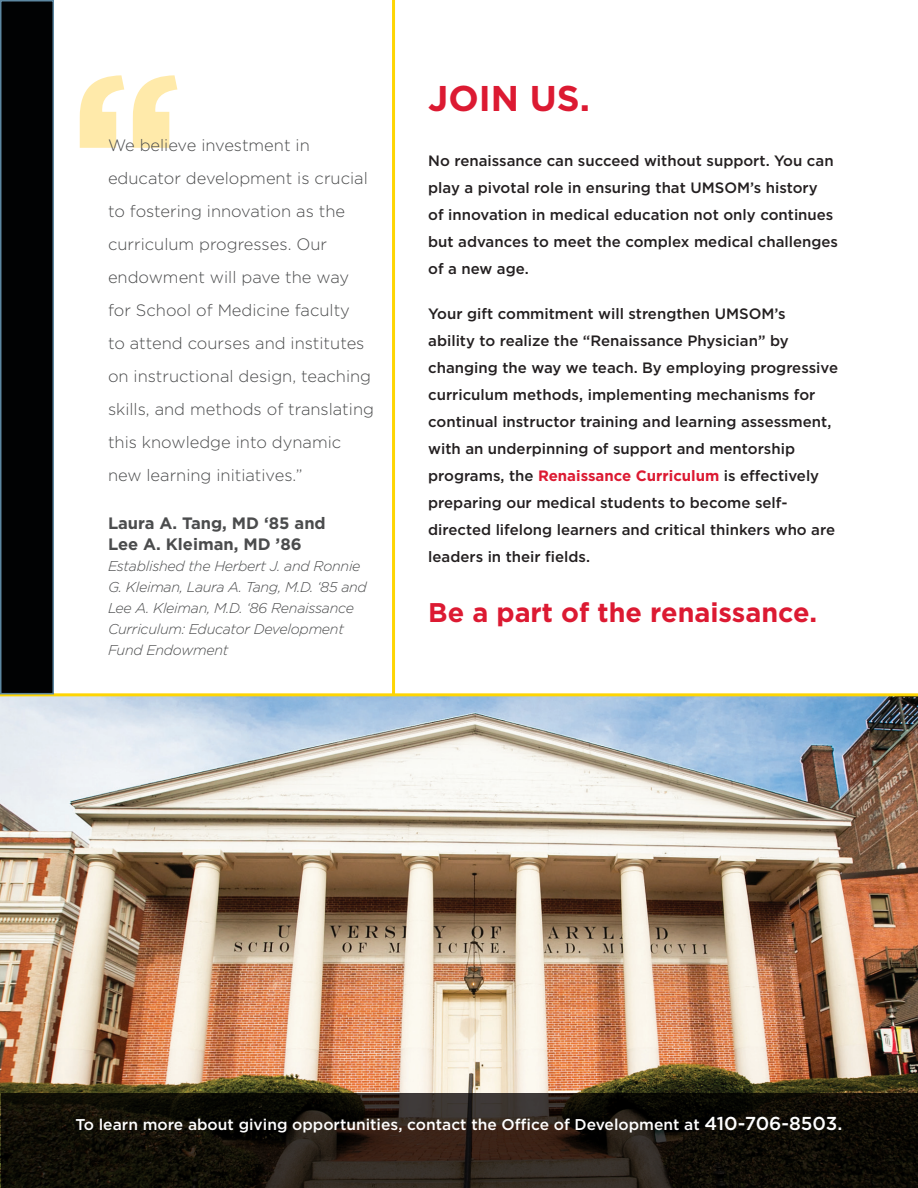
<style>
.page{position:relative;width:918px;height:1188px;background:#fff}
.page>*{position:absolute;margin:0;border:0;box-sizing:border-box;transform-origin:0 0}
.t1{font:700 225px "Gotham";color:#ffeaaa}
.t2{font:700 35.85px "Gotham";color:#dc1a32}
.t3{font:700 27px "Gotham";color:#dc1a32}
.t4{font:300 16.5px/33px "Gotham";color:#4b4c4d}
.t5{font:700 16.5px/21.6px "Gotham";color:#4b4c4d}
.t6{font:500 15.6px "Gotham";color:#fff}
.t7{font:500 15px/27px "Gotham";color:#231f20}
.t8{font:italic 300 14.25px/21px "Gotham";letter-spacing:-.02em;color:#4b4c4d}
.s1{font-weight:700;color:#dc1a32}
.s2{font-size:18.75px}
</style>
<div class="page">
<img style="left:0;top:696px;width:918px;height:492px">
<hr style="left:0;top:693px;width:918px;height:3px;background:#fed503">
<div style="left:1px;top:1px;width:52px;height:693px;background:#010203"></div>
<div style="left:0;top:0;width:54px;height:694px;border:2px solid #5c87a1"></div>
<hr style="left:392px;top:0;width:3px;height:694px;background:#fed503">
<svg style="left:1px;top:1094px;width:917px;height:94px;background:#1b150e"></svg>
<svg style="left:0;top:589px;width:1px;height:200px"></svg>
<p class="t1" style="left:67px;top:5px;width:119px">‘‘</p>
<p class="t4" style="left:108px;top:128px;width:268px">We believe investment in educator development is crucial to fostering innovation as the curriculum progresses. Our endowment will pave the way for School of Medicine faculty<br>to attend courses and institutes on instructional design, teaching skills, and methods of translating this knowledge into dynamic new learning initiatives.”</p>
<p class="t5" style="left:108px;top:512px;width:219px">Laura A. Tang, MD ‘85 and<br>Lee A. Kleiman, MD ’86</p>
<p class="t8" style="left:108px;top:555px;width:260px">Established the Herbert J. and Ronnie<br>G. Kleiman, Laura A. Tang, M.D. ‘85 and<br>Lee A. Kleiman, M.D. ‘86 Renaissance<br>Curriculum: Educator Development<br>Fund Endowment</p>
<p class="t2" style="left:428px;top:74px;width:163px">JOIN US.</p>
<p class="t7" style="left:428px;top:147px;width:411px">No renaissance can succeed without support. You can play a pivotal role in ensuring that UMSOM’s history<br>of innovation in medical education not only continues but advances to meet the complex medical challenges of a new age.</p>
<p class="t7" style="left:428px;top:300px;width:411px">Your gift commitment will strengthen UMSOM’s<br>ability to realize the “Renaissance Physician” by changing the way we teach. By employing progressive curriculum methods, implementing mechanisms for continual instructor training and learning assessment, with an underpinning of support and mentorship programs, the <span class="s1">Renaissance Curriculum</span> is effectively preparing our medical students to become self&shy;directed lifelong learners and critical thinkers who are leaders in their fields.</p>
<p class="t3" style="left:428px;top:594px;width:391px">Be a part of the renaissance.</p>
<p class="t6" style="left:76px;top:1114px;width:768px">To learn more about giving opportunities, contact the Office of Development at <span class="s2">410-706-8503.</span></p>
</div>
